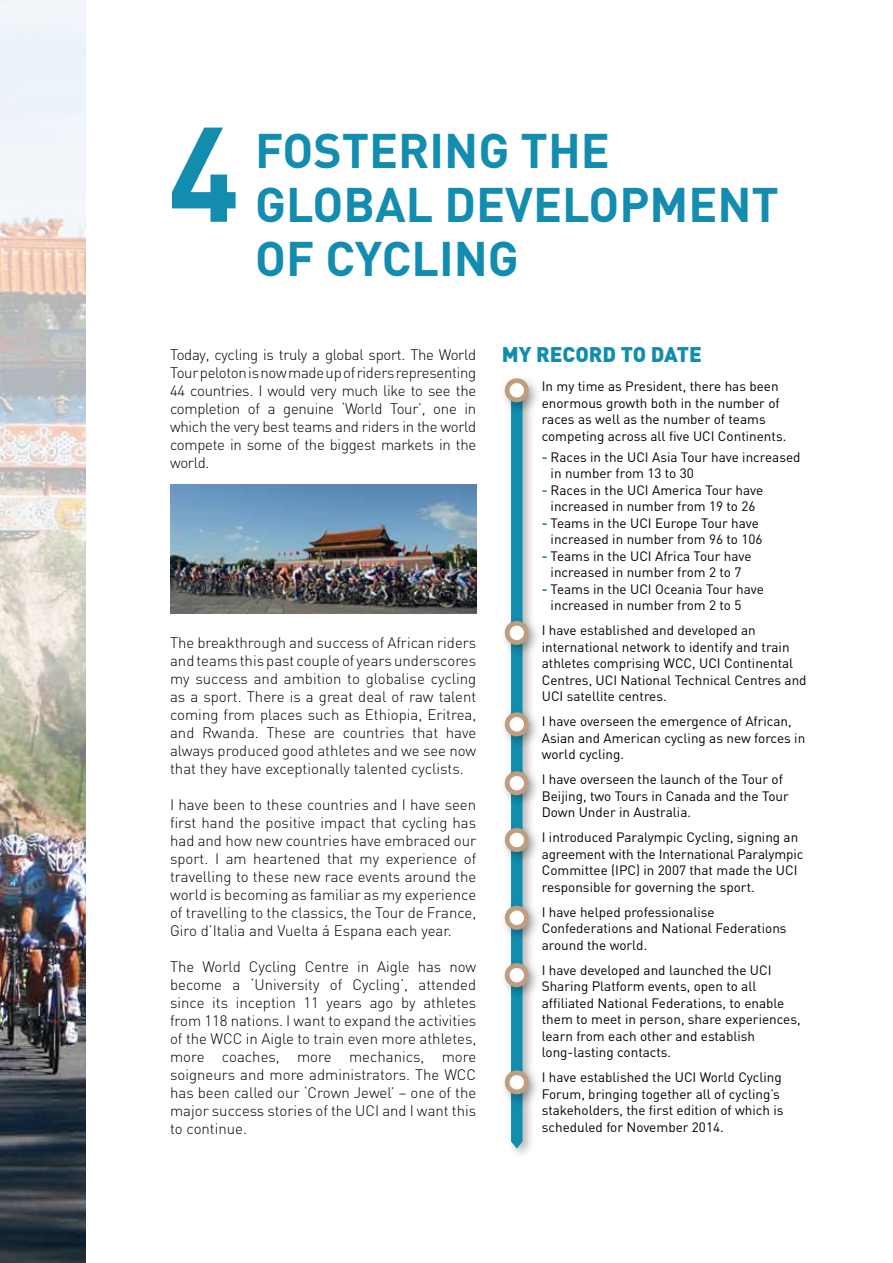
<style>
.page{position:relative;width:893px;height:1263px;background:#fff}
.page>*{position:absolute;margin:0;border:0;box-sizing:border-box;transform-origin:0 0}
.t1{font:700 132.3px "DIN";color:#128daf}
.t2{font:700 48px/54px "DIN";color:#128daf}
.t3{font:900 21px "DIN";color:#128daf}
.t4{font:300 15px/18px "DIN";color:#000;text-align:justify}
.t5{font:13.5px/16.5px "DIN";color:#000}
.s1{font-weight:700;color:#128daf}
</style>
<div class="page">
<div style="left:506px;top:384px;width:30px;height:776px;background:#000;opacity:.3"></div>
<svg style="left:509px;top:415px;width:15px;height:736px;background:#44a1bb"></svg>
<div style="left:500px;top:374px;width:42px;height:41px;background:#000;opacity:.3"></div>
<div style="left:507px;top:381px;width:19px;height:19px;background:#fff;border-radius:50%"></div>
<div style="left:505px;top:378px;width:24px;height:24px;border:5px solid #bf9e80;border-radius:50%"></div>
<div style="left:500px;top:616px;width:42px;height:42px;background:#000;opacity:.3"></div>
<div style="left:507px;top:623px;width:19px;height:19px;background:#fff;border-radius:50%"></div>
<div style="left:505px;top:621px;width:24px;height:24px;border:5px solid #bf9e80;border-radius:50%"></div>
<div style="left:500px;top:707px;width:42px;height:42px;background:#000;opacity:.3"></div>
<div style="left:507px;top:715px;width:19px;height:19px;background:#fff;border-radius:50%"></div>
<div style="left:505px;top:712px;width:24px;height:24px;border:5px solid #bf9e80;border-radius:50%"></div>
<div style="left:500px;top:766px;width:42px;height:42px;background:#000;opacity:.3"></div>
<div style="left:507px;top:774px;width:19px;height:19px;background:#fff;border-radius:50%"></div>
<div style="left:505px;top:771px;width:24px;height:24px;border:5px solid #bf9e80;border-radius:50%"></div>
<div style="left:500px;top:823px;width:42px;height:42px;background:#000;opacity:.3"></div>
<div style="left:507px;top:830px;width:19px;height:19px;background:#fff;border-radius:50%"></div>
<div style="left:505px;top:828px;width:24px;height:24px;border:5px solid #bf9e80;border-radius:50%"></div>
<div style="left:500px;top:901px;width:42px;height:42px;background:#000;opacity:.3"></div>
<div style="left:507px;top:908px;width:19px;height:19px;background:#fff;border-radius:50%"></div>
<div style="left:505px;top:906px;width:24px;height:24px;border:5px solid #bf9e80;border-radius:50%"></div>
<div style="left:500px;top:958px;width:42px;height:42px;background:#000;opacity:.3"></div>
<div style="left:507px;top:965px;width:19px;height:20px;background:#fff;border-radius:50%"></div>
<div style="left:505px;top:963px;width:24px;height:24px;border:5px solid #bf9e80;border-radius:50%"></div>
<div style="left:500px;top:1065px;width:42px;height:42px;background:#000;opacity:.3"></div>
<div style="left:507px;top:1073px;width:19px;height:19px;background:#fff;border-radius:50%"></div>
<div style="left:505px;top:1070px;width:24px;height:24px;border:5px solid #bf9e80;border-radius:50%"></div>
<img style="left:0;top:1097px;width:85px;height:166px">
<img style="left:170px;top:485px;width:306px;height:128px">
<img style="left:0;top:0;width:86px;height:1097px">
<h1 class="t1" style="left:168px;top:87px;width:73px">4</h1>
<h2 class="t2" style="left:255px;top:122px;width:525px">FOSTERI NG THE<br>GLOBAL DEVELOPMENT<br>OF CYCLING</h2>
<p class="t4" style="left:170px;top:345px;width:308px">Today, cycling is truly a global sport. The World Tour peloton is now made up of riders representing 44 countries. I would very much like to see the completion of a genuine ‘World Tour’, one in which the very best teams and riders in the world compete in some of the biggest markets in the world.</p>
<p class="t4" style="left:170px;top:633px;width:308px">The breakthrough and success of African riders and teams this past couple of years underscores my success and ambition to globalise cycling as a sport. There is a great deal of raw talent coming from places such as Ethiopia, Eritrea, and Rwanda. These are countries that have always produced good athletes and we see now that they have exceptionally talented cyclists.</p>
<p class="t4" style="left:170px;top:795px;width:308px">I have been to these countries and I have seen first hand the positive impact that cycling has had and how new countries have embraced our sport. I am heartened that my experience of travelling to these new race events around the world is becoming as familiar as my experience of travelling to the classics, the Tour de France, Giro d’Italia and Vuelta á Espana each year.</p>
<p class="t4" style="left:170px;top:957px;width:308px">The World Cycling Centre in Aigle has now become a ‘University of Cycling’, attended since its inception 11 years ago by athletes from 118 nations. I want to expand the activities of the WCC in Aigle to train even more athletes, more coaches, more mechanics, more soigneurs and more administrators. The WCC has been called our ‘Crown Jewel’ – one of the major success stories of the UCI and I want this to continue.</p>
<h3 class="t3" style="left:502px;top:340px;width:201px">MY RECORD TO DATE</h3>
<p class="t5" style="left:542px;top:378px;width:246px">I n my time as President, there has been enormous growth both in the number of races as well as the number of teams competing across all five U CI Continents.</p>
<p class="t5" style="left:551px;top:448px;width:251px;text-indent:-9px"><span class="s1">-</span> Races in the U CI Asia Tour have increased in number from 13 to 30</p>
<p class="t5" style="left:542px;top:481px;width:223px;text-align:center"><span class="s1">-</span> Races in the UCI America Tour have increased in number from 19 to 26</p>
<p class="t5" style="left:542px;top:514px;width:222px;text-align:right"><span class="s1">-</span> Teams in the UCI Europe Tour have increased in number from 96 to 106</p>
<p class="t5" style="left:542px;top:547px;width:211px;text-align:center"><span class="s1">-</span> Teams in the U CI Africa Tour have increased in number from 2 to 7</p>
<p class="t5" style="left:551px;top:580px;width:215px;text-indent:-9px"><span class="s1">-</span> Teams in the UCI Oceania Tour have increased in number from 2 to 5</p>
<p class="t5" style="left:542px;top:622px;width:266px">I have established and developed an international network to identify and train athletes comprising WCC, UCI Continental Centres, UCI National Technical Centres and U CI satellite centres.</p>
<p class="t5" style="left:542px;top:713px;width:265px">I have overseen the emergence of African,<br>Asian and American cycling as new forces in world cycling.</p>
<p class="t5" style="left:542px;top:771px;width:249px">I have overseen the launch of the Tour of<br>Beijing, two Tours in Canada and the Tour<br>Down U nder in Australia.</p>
<p class="t5" style="left:542px;top:829px;width:263px">I introduced Paralympic Cycling, signing an agreement with the I nternational Paralympic Committee (I PC) in 2007 that made the UCI responsible for governing the sport.</p>
<p class="t5" style="left:542px;top:903px;width:246px">I have helped professionalise<br>Confederations and National Federations around the world.</p>
<p class="t5" style="left:542px;top:961px;width:260px">I have developed and launched the UCI Sharing Platform events, open to all affiliated National Federations, to enable them to meet in person, share experiences, learn from each other and establish long-lasting contacts.</p>
<p class="t5" style="left:542px;top:1069px;width:243px">I have established the U CI World Cycling Forum, bringing together all of cycling’s stakeholders, the first edition of which is scheduled for November 2014.</p>
</div>
